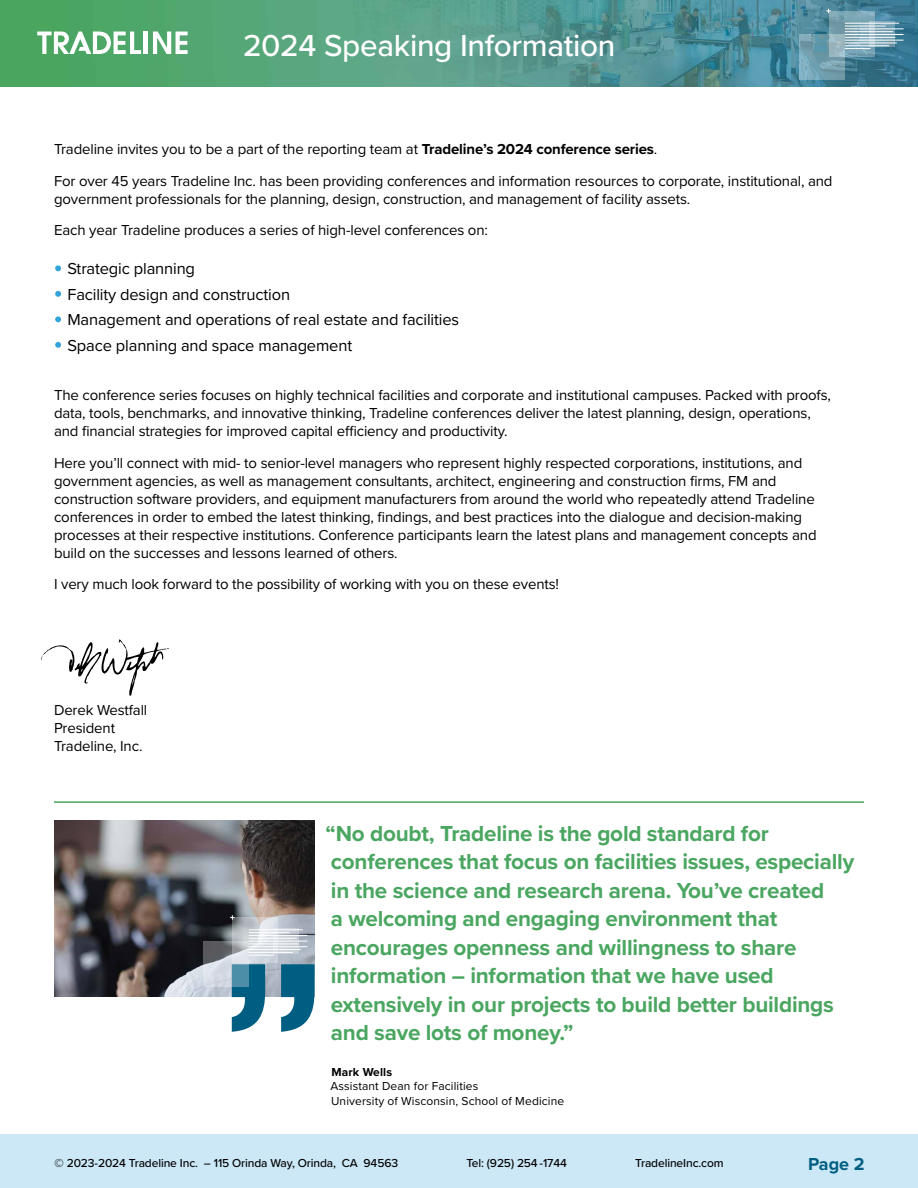
<style>
.page{position:relative;width:918px;height:1188px;background:#fff}
.page>*{position:absolute;margin:0;border:0;box-sizing:border-box;transform-origin:0 0}
.t1{font:500 31.5px "Proxima Nova";letter-spacing:-.01em;color:#fff}
.t2{font:700 22.5px/28.5px "Proxima Nova";letter-spacing:-.01em;color:#4aa660}
.t3{font:700 18px "Proxima Nova";color:#005e82}
.t4{font:16.5px "Proxima Nova";letter-spacing:-.01em;color:#000}
.t5{font:15px/18px "Proxima Nova";letter-spacing:-.01em;color:#000}
.t6{font:500 12px "Proxima Nova";letter-spacing:-.01em;color:#000}
.t7{font:12px/14.4px "Proxima Nova";letter-spacing:.01em;color:#000}
.t8{font:700 12px "Proxima Nova";letter-spacing:.01em;color:#000}
.s1{font-weight:700}
.s2{font-family:"Helvetica Neue";font-weight:900;color:#fff}
</style>
<div class="page">
<img style="left:0;top:0;width:918px;height:86px">
<hr style="left:143px;top:32px;width:4px;height:22px;background:#fff">
<svg style="left:153px;top:32px;width:35px;height:22px"></svg>
<svg style="left:37px;top:32px;width:104px;height:22px"></svg>
<div style="left:0;top:1135px;width:918px;height:53px;background:#cce8f6"></div>
<hr style="left:845px;top:43px;width:52px;height:1px;background:#fff">
<hr style="left:845px;top:40px;width:58px;height:1px;background:#fff">
<hr style="left:845px;top:34px;width:58px;height:1px;background:#fff">
<hr style="left:845px;top:28px;width:58px;height:1px;background:#fff">
<hr style="left:845px;top:23px;width:54px;height:1px;background:#fff">
<svg style="left:829px;top:11px;width:45px;height:45px;background:#8eb1be"></svg>
<svg style="left:799px;top:34px;width:46px;height:46px;background:#79a4b3"></svg>
<svg style="left:870px;top:22px;width:25px;height:25px"></svg>
<svg style="left:826px;top:9px;width:5px;height:4px"></svg>
<img style="left:54px;top:821px;width:261px;height:175px">
<hr style="left:54px;top:801px;width:810px;height:2px;background:#4aa660">
<svg style="left:41px;top:639px;width:128px;height:57px"></svg>
<svg style="left:232px;top:964px;width:83px;height:68px"></svg>
<hr style="left:249px;top:949px;width:52px;height:1px;background:#fff">
<hr style="left:249px;top:946px;width:58px;height:1px;background:#fff">
<hr style="left:249px;top:941px;width:58px;height:1px;background:#fff">
<hr style="left:249px;top:935px;width:58px;height:1px;background:#fff">
<hr style="left:249px;top:929px;width:54px;height:1px;background:#fff">
<svg style="left:233px;top:917px;width:45px;height:46px;background:#d1d5da"></svg>
<svg style="left:203px;top:941px;width:46px;height:46px;background:#9baab4"></svg>
<svg style="left:274px;top:928px;width:25px;height:25px"></svg>
<svg style="left:230px;top:915px;width:5px;height:5px"></svg>
<h1 class="t1" style="left:243px;top:22px;width:374px">2024 Speaking Information</h1>
<p class="t5" style="left:54px;top:133px;width:780px;line-height:31.5px">Tradeline invites you to be a part of the reporting team at <span class="s1">Tradeline’s 2024 conference series</span>.<br>For over 45 years Tradeline Inc. has been providing conferences and information resources to corporate, institutional, and</p>
<p class="t5" style="left:54px;top:182px;width:638px;line-height:31.5px">government professionals for the planning, design, construction, and management of facility assets.<br>Each year Tradeline produces a series of high-level conferences on:</p>
<p class="t4" style="left:54px;top:256px;width:143px"><span class="s2">•</span> Strategic planning</p>
<p class="t4" style="left:54px;top:282px;width:238px"><span class="s2">•</span> Facility design and construction</p>
<p class="t4" style="left:54px;top:307px;width:407px"><span class="s2">•</span> Management and operations of real estate and facilities</p>
<p class="t4" style="left:54px;top:333px;width:300px"><span class="s2">•</span> Space planning and space management</p>
<p class="t5" style="left:54px;top:386px;width:779px">The conference series focuses on highly technical facilities and corporate and institutional campuses. Packed with proofs, data, tools, benchmarks, and innovative thinking, Tradeline conferences deliver the latest planning, design, operations, and financial strategies for improved capital efficiency and productivity.</p>
<p class="t5" style="left:54px;top:453px;width:764px">Here you’ll connect with mid- to senior-level managers who represent highly respected corporations, institutions, and government agencies, as well as management consultants, architect, engineering and construction firms, FM and construction software providers, and equipment manufacturers from around the world who repeatedly attend Tradeline conferences in order to embed the latest thinking, findings, and best practices into the dialogue and decision-making processes at their respective institutions. Conference participants learn the latest plans and management concepts and build on the successes and lessons learned of others.</p>
<p class="t5" style="left:54px;top:575px;width:507px">I very much look forward to the possibility of working with you on these events!</p>
<p class="t5" style="left:54px;top:701px;width:95px">Derek Westfall<br>President<br>Tradeline, Inc.</p>
<p class="t2" style="left:326px;top:819px;width:530px">“No doubt, Tradeline is the gold standard for conferences that focus on facilities issues, especially in the science and research arena. You’ve created<br>a welcoming and engaging environment that encourages openness and willingness to share information – information that we have used extensively in our projects to build better buildings and save lots of money.”</p>
<p class="t8" style="left:331px;top:1063px;width:62px">Mark Wells</p>
<p class="t7" style="left:330px;top:1079px;width:235px">Assistant Dean for Facilities<br>University of Wisconsin, School of Medicine</p>
<p class="t6" style="left:55px;top:1154px;width:345px">© 2023-2024 Tradeline Inc. – 115 Orinda Way, Orinda, CA 94563</p>
<p class="t6" style="left:467px;top:1154px;width:102px">Tel: (925) 254 -1744</p>
<p class="t6" style="left:635px;top:1154px;width:90px">TradelineInc.com</p>
<p class="t3" style="left:808px;top:1150px;width:58px">Page 2</p>
</div>
